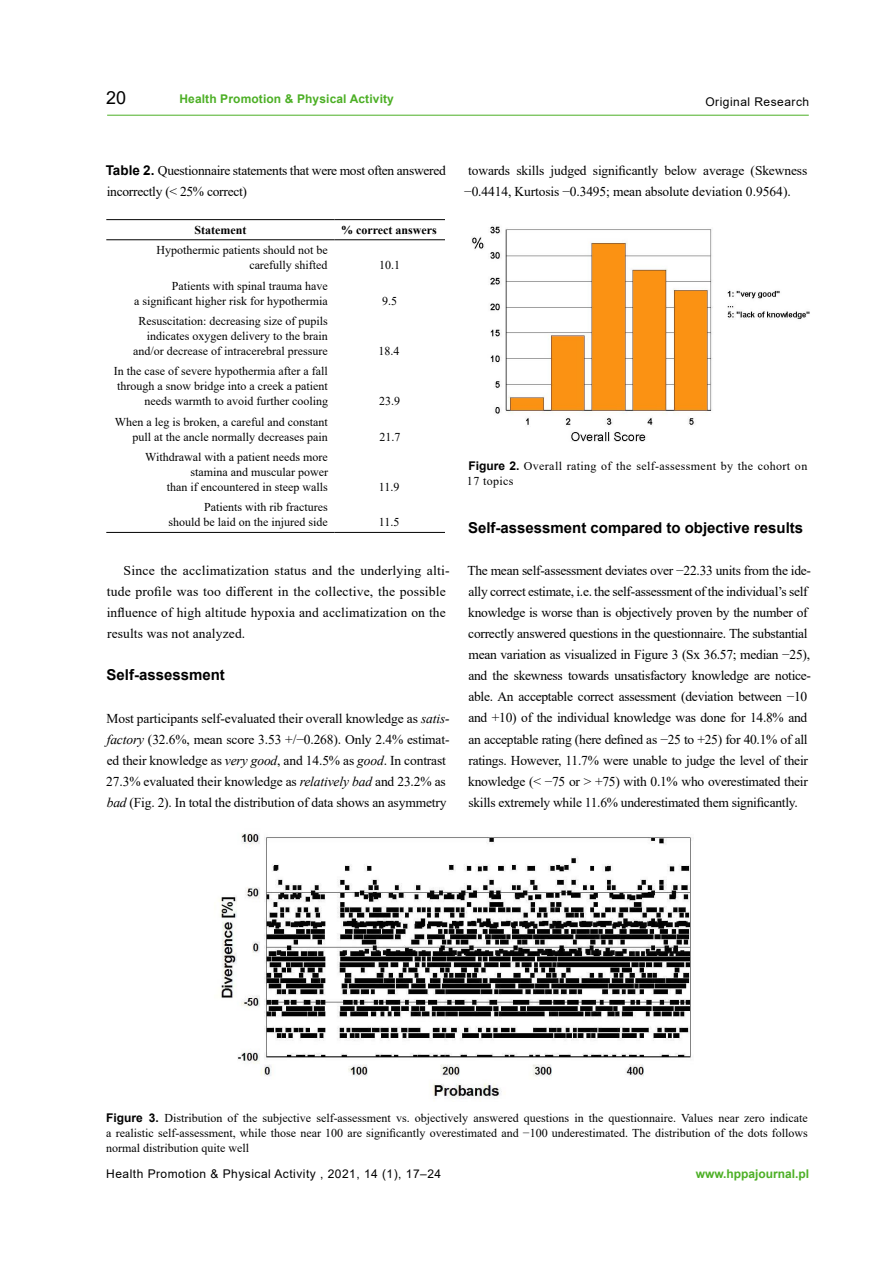
<style>
.page{position:relative;width:893px;height:1263px;background:#fff}
.page>*{position:absolute;margin:0;border:0;box-sizing:border-box;transform-origin:0 0}
.t1{font:18px "Arial";color:#000}
.t2{font:700 15px "Arial";color:#000}
.t3{font:13.5px/21px "Times New Roman";letter-spacing:-.02em;color:#000}
.t4{font:13.5px/21px "Times New Roman";letter-spacing:.01em;color:#000}
.t5{font:12px/15px "Times New Roman";color:#000;text-align:right}
.t6{font:12px "Arial";letter-spacing:.04em;color:#000}
.t7{font:12px/15px "Times New Roman";letter-spacing:.03em;color:#000}
.t8{font:700 12px "Arial";letter-spacing:.01em;color:#4caf25}
.t9{font:700 12px "Times New Roman";color:#000}
.s1{font-family:"Arial";font-weight:700}
.s2{font-style:italic}
</style>
<div class="page">
<hr style="left:107px;top:115px;width:702px;height:1px;background:#4caf25">
<hr style="left:106px;top:219px;width:228px;height:1px;background:#000">
<hr style="left:334px;top:219px;width:111px;height:1px;background:#000">
<hr style="left:106px;top:239px;width:228px;height:1px;background:#000">
<hr style="left:334px;top:239px;width:111px;height:1px;background:#000">
<hr style="left:106px;top:532px;width:228px;height:1px;background:#000">
<hr style="left:334px;top:532px;width:111px;height:1px;background:#000">
<img style="left:471px;top:226px;width:339px;height:216px">
<img style="left:219px;top:833px;width:473px;height:266px">
<h1 class="t1" style="left:106px;top:85px;width:22px">20</h1>
<p class="t8" style="left:179px;top:91px;width:216px">Health Promotion &amp; Physical Activity</p>
<p class="t6" style="left:705px;top:94px;width:105px">Original Research</p>
<p class="t3" style="left:106px;top:160px;width:342px"><span class="s1">Table 2.</span> Questionnaire statements that were most often answered incorrectly (&lt; 25% correct)</p>
<p class="t9" style="left:194px;top:221px;width:53px">Statement</p>
<p class="t9" style="left:341px;top:221px;width:97px">% correct answers</p>
<p class="t5" style="left:156px;top:243px;width:173px">Hypothermic patients should not be carefully shifted</p>
<p class="t5" style="left:379px;top:258px;width:22px">10.1</p>
<p class="t5" style="left:134px;top:278px;width:195px">Patients with spinal trauma have<br>a significant higher risk for hypothermia</p>
<p class="t5" style="left:133px;top:313px;width:196px">Resuscitation: decreasing size of pupils indicates oxygen delivery to the brain and/or decrease of intracerebral pressure</p>
<p class="t5" style="left:114px;top:363px;width:216px">In the case of severe hypothermia after a fall through a snow bridge into a creek a patient needs warmth to avoid further cooling</p>
<p class="t5" style="left:115px;top:414px;width:214px">When a leg is broken, a careful and constant pull at the ancle normally decreases pain</p>
<p class="t5" style="left:145px;top:449px;width:185px">Withdrawal with a patient needs more stamina and muscular power<br>than if encountered in steep walls</p>
<p class="t5" style="left:382px;top:293px;width:16px">9.5</p>
<p class="t5" style="left:379px;top:343px;width:22px">18.4</p>
<p class="t5" style="left:379px;top:393px;width:22px">23.9</p>
<p class="t5" style="left:379px;top:429px;width:22px">21.7</p>
<p class="t5" style="left:379px;top:479px;width:22px">11.9</p>
<p class="t5" style="left:168px;top:499px;width:161px">Patients with rib fractures<br>should be laid on the injured side</p>
<p class="t5" style="left:379px;top:514px;width:22px">11.5</p>
<p class="t4" style="left:107px;top:560px;width:344px;text-indent:17px">Since the acclimatization status and the underlying alti&shy;tude profile was too different in the collective, the possible influence of high altitude hypoxia and acclimatization on the results was not analyzed.</p>
<p class="t2" style="left:107px;top:664px;width:120px">Self-assessment</p>
<p class="t3" style="left:106px;top:707px;width:345px">Most participants self-evaluated their overall knowledge as <span class="s2">satis&shy;factory</span> (32.6%, mean score 3.53 +/−0.268). Only 2.4% estimat&shy;ed their knowledge as <span class="s2">very good</span>, and 14.5% as <span class="s2">good</span>. In contrast 27.3% evaluated their knowledge as <span class="s2">relatively bad</span> and 23.2% as <span class="s2">bad</span> (Fig. 2). In total the distribution of data shows an asymmetry</p>
<p class="t3" style="left:464px;top:160px;width:345px">towards skills judged significantly below average (Skewness −0.4414, Kurtosis −0.3495; mean absolute deviation 0.9564).</p>
<p class="t7" style="left:467px;top:458px;width:342px"><span class="s1">Figure 2.</span> Overall rating of the self-assessment by the cohort on<br>17 topics</p>
<p class="t2" style="left:468px;top:517px;width:337px">Self-assessment compared to objective results</p>
<p class="t3" style="left:467px;top:560px;width:345px">The mean self-assessment deviates over −22.33 units from the ide&shy;ally correct estimate, i.e. the self-assessment of the individual’s self knowledge is worse than is objectively proven by the number of correctly answered questions in the questionnaire. The substantial mean variation as visualized in Figure 3 (Sx 36.57; median −25), and the skewness towards unsatisfactory knowledge are notice&shy;able. An acceptable correct assessment (deviation between −10 and +10) of the individual knowledge was done for 14.8% and an acceptable rating (here defined as −25 to +25) for 40.1% of all ratings. However, 11.7% were unable to judge the level of their knowledge (&lt; −75 or &gt; +75) with 0.1% who overestimated their skills extremely while 11.6% underestimated them significantly.</p>
<p class="t5" style="left:106px;top:1110px;width:703px;text-align:justify"><span class="s1">Figure 3.</span> Distribution of the subjective self-assessment vs. objectively answered questions in the questionnaire. Values near zero indicate a realistic self-assessment, while those near 100 are significantly overestimated and −100 underestimated. The distribution of the dots follows normal distribution quite well</p>
<p class="t8" style="left:696px;top:1165px;width:115px">www.hppajournal.pl</p>
<p class="t6" style="left:106px;top:1166px;width:336px">Health Promotion &amp; Physical Activity , 2021, 14 (1), 17–24</p>
</div>
